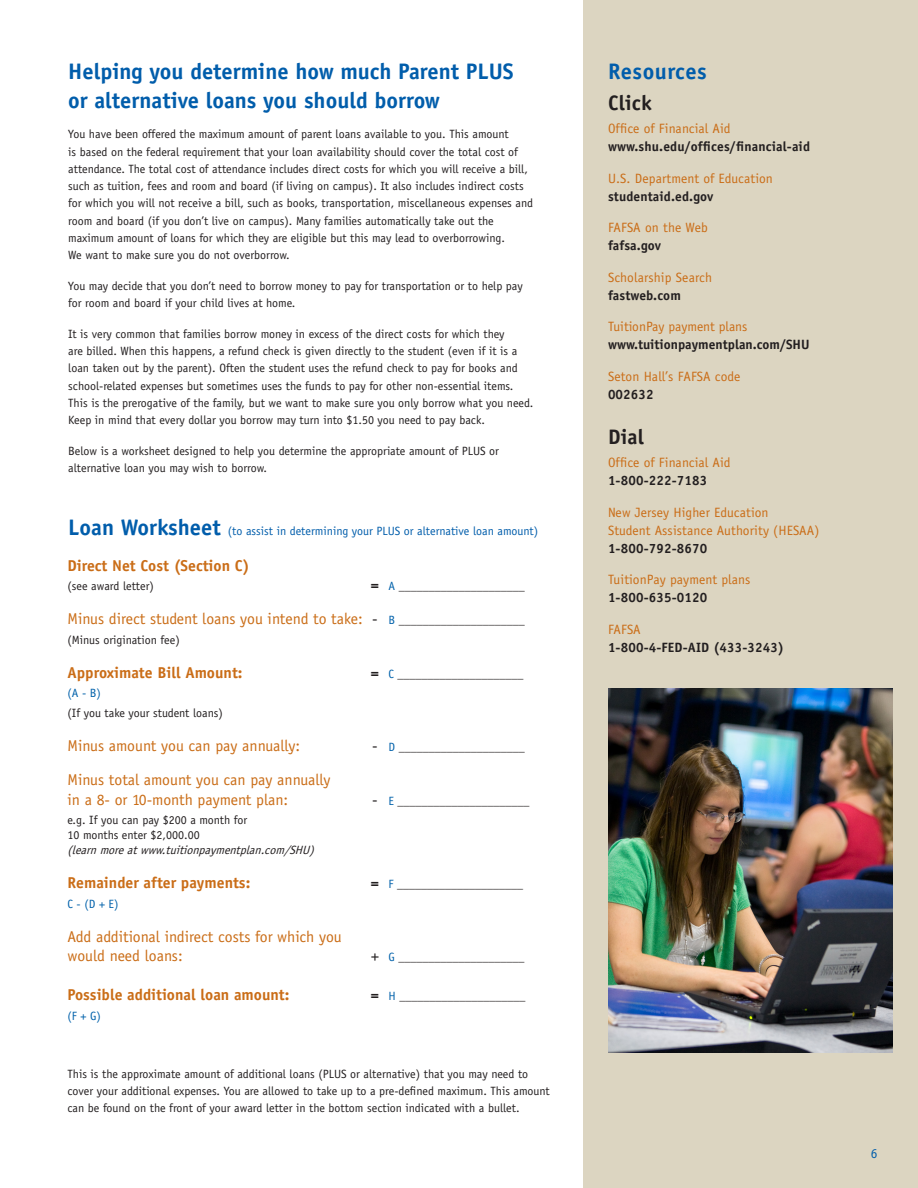
<style>
.page{position:relative;width:918px;height:1188px;background:#fff}
.page>*{position:absolute;margin:0;border:0;box-sizing:border-box;transform-origin:0 0}
.t1{font:700 22.5px/28.5px "Officina Sans";color:#015dab}
.t2{font:700 22.5px "Officina Sans";letter-spacing:.02em;color:#015dab}
.t3{font:700 21px "Officina Sans";letter-spacing:.01em;color:#231f20}
.t4{font:15.75px/19.5px "Officina Sans";color:#ca6d17}
.t5{font:700 15.75px "Officina Sans";color:#ca6d17}
.t6{font:13.5px/18px "Officina Sans";letter-spacing:.01em;color:#ca6d17}
.t7{font:700 13.5px/18px "Officina Sans";letter-spacing:.01em;color:#231f20}
.t8{font:13.5px "Officina Sans ITC Std";color:#015dab}
.t9{font:12px/17.2px "Officina Sans";color:#231f20}
.t10{font:12px "Officina Sans";color:#015dab}
.t11{font:12px "Officina Sans";color:#0161aa}
.s1{font-weight:400;color:#ca6d17}
.s2{font-weight:700;color:#231f20}
.s3{font-weight:700;font-size:22.5px}
.s4{font-weight:700;font-size:15.75px}
.s5{color:#0161aa}
.s6{color:#231f20}
.s7{font-size:12px;color:#0161aa}
.s8{font-size:12px;color:#231f20}
.s9{font-size:15.75px}
.s10{font-style:italic}
</style>
<div class="page">
<div style="left:583px;top:0;width:335px;height:1188px;background:#dcd5c1"></div>
<img style="left:608px;top:688px;width:284px;height:365px">
<p class="t1" style="left:68px;top:57px;width:447px">Helping you determine how much Parent PLUS or alternative loans you should borrow</p>
<p class="t2" style="left:608px;top:57px;width:100px">Resources</p>
<p class="t3" style="left:608px;top:90px;width:46px">Click</p>
<p class="t7" style="left:608px;top:119px;width:204px"><span class="s1">Office of Financial Aid </span>www.shu.edu/offices/financial-aid</p>
<p class="t6" style="left:608px;top:169px;width:166px">U.S. Department of Education <span class="s2">studentaid.ed.gov</span></p>
<p class="t6" style="left:608px;top:218px;width:101px">FAFSA on the Web <span class="s2">fafsa.gov</span></p>
<p class="t6" style="left:608px;top:268px;width:106px">Scholarship Search <span class="s2">fastweb.com</span></p>
<p class="t7" style="left:608px;top:317px;width:203px"><span class="s1">TuitionPay payment plans </span>www.tuitionpaymentplan.com/SHU</p>
<p class="t6" style="left:608px;top:367px;width:134px">Seton Hall’s FAFSA code<br><span class="s2">002632</span></p>
<p class="t3" style="left:608px;top:424px;width:38px">Dial</p>
<p class="t6" style="left:608px;top:454px;width:124px">Office of Financial Aid<br><span class="s2">1-800-222-7183</span></p>
<p class="t6" style="left:608px;top:503px;width:213px">New Jersey Higher Education<br>Student Assistance Authority (HESAA)<br><span class="s2">1-800-792-8670</span></p>
<p class="t6" style="left:608px;top:571px;width:144px">TuitionPay payment plans<br><span class="s2">1-800-635-0120</span></p>
<p class="t7" style="left:608px;top:620px;width:178px"><span class="s1">FAFSA<br></span>1-800-4-FED-AID (433-3243)</p>
<p class="t9" style="left:68px;top:126px;width:466px">You have been offered the maximum amount of parent loans available to you. This amount<br>is based on the federal requirement that your loan availability should cover the total cost of attendance. The total cost of attendance includes direct costs for which you will receive a bill, such as tuition, fees and room and board (if living on campus). It also includes indirect costs for which you will not receive a bill, such as books, transportation, miscellaneous expenses and room and board (if you don’t live on campus). Many families automatically take out the maximum amount of loans for which they are eligible but this may lead to overborrowing.<br>We want to make sure you do not overborrow.</p>
<p class="t9" style="left:68px;top:277px;width:456px">You may decide that you don’t need to borrow money to pay for transportation or to help pay for room and board if your child lives at home.</p>
<p class="t9" style="left:68px;top:325px;width:467px">It is very common that families borrow money in excess of the direct costs for which they<br>are billed. When this happens, a refund check is given directly to the student (even if it is a loan taken out by the parent). Often the student uses the refund check to pay for books and school-related expenses but sometimes uses the funds to pay for other non-essential items.<br>This is the prerogative of the family, but we want to make sure you only borrow what you need.<br>Keep in mind that every dollar you borrow may turn into $1.50 you need to pay back.</p>
<p class="t9" style="left:68px;top:442px;width:432px">Below is a worksheet designed to help you determine the appropriate amount of PLUS or alternative loan you may wish to borrow.</p>
<p class="t10" style="left:68px;top:524px;width:471px"><span class="s3">Loan Worksheet</span> (to assist in determining your PLUS or alternative loan amount)</p>
<p class="t5" style="left:68px;top:555px;width:184px">Direct Net Cost (Section C)</p>
<p class="t9" style="left:68px;top:577px;width:88px">(see award letter)</p>
<p class="t9" style="left:371px;top:577px;width:156px"><span class="s4">=</span> <span class="s5">A</span> _____________________</p>
<p class="t4" style="left:68px;top:609px;width:459px">Minus direct student loans you intend to take: <span class="s6">-</span> <span class="s7">B</span> <span class="s8">_____________________</span></p>
<p class="t9" style="left:68px;top:631px;width:114px">(Minus origination fee)</p>
<p class="t5" style="left:68px;top:663px;width:177px">Approximate Bill Amount:</p>
<p class="t9" style="left:371px;top:665px;width:154px"><span class="s4">=</span> <span class="s5">C</span> _____________________</p>
<p class="t11" style="left:68px;top:686px;width:35px">(A - B)</p>
<p class="t9" style="left:68px;top:704px;width:157px">(If you take your student loans)</p>
<p class="t4" style="left:68px;top:736px;width:234px">Minus amount you can pay annually:</p>
<p class="t9" style="left:372px;top:738px;width:154px"><span class="s9">-</span> <span class="s5">D</span> _____________________</p>
<p class="t4" style="left:68px;top:770px;width:265px">Minus total amount you can pay annually in a 8- or 10-month payment plan:</p>
<p class="t9" style="left:372px;top:792px;width:159px"><span class="s9">-</span> <span class="s5">E</span> ______________________</p>
<p class="t9" style="left:68px;top:813px;width:252px;line-height:15px">e.g. If you can pay $200 a month for<br>10 months enter $2,000.00 <span class="s10">(learnmoreatwww.tuitionpaymentplan.com/SHU)</span></p>
<p class="t5" style="left:68px;top:873px;width:184px">Remainder after payments:</p>
<p class="t9" style="left:371px;top:876px;width:154px"><span class="s4">=</span> <span class="s5">F</span> _____________________</p>
<p class="t11" style="left:68px;top:897px;width:53px">C - (D + E)</p>
<p class="t4" style="left:68px;top:927px;width:276px">Add additional indirect costs for which you would need loans:</p>
<p class="t9" style="left:371px;top:949px;width:155px"><span class="s9">+</span> <span class="s5">G</span> _____________________</p>
<p class="t5" style="left:68px;top:985px;width:223px">Possible additional loan amount:</p>
<p class="t9" style="left:371px;top:988px;width:156px"><span class="s4">=</span> <span class="s5">H</span> _____________________</p>
<p class="t11" style="left:68px;top:1009px;width:35px">(F + G)</p>
<p class="t9" style="left:68px;top:1065px;width:484px">This is the approximate amount of additional loans (PLUS or alternative) that you may need to cover your additional expenses. You are allowed to take up to a pre-defined maximum. This amount can be found on the front of your award letter in the bottom section indicated with a bullet.</p>
<p class="t8" style="left:871px;top:1146px;width:8px">6</p>
</div>
